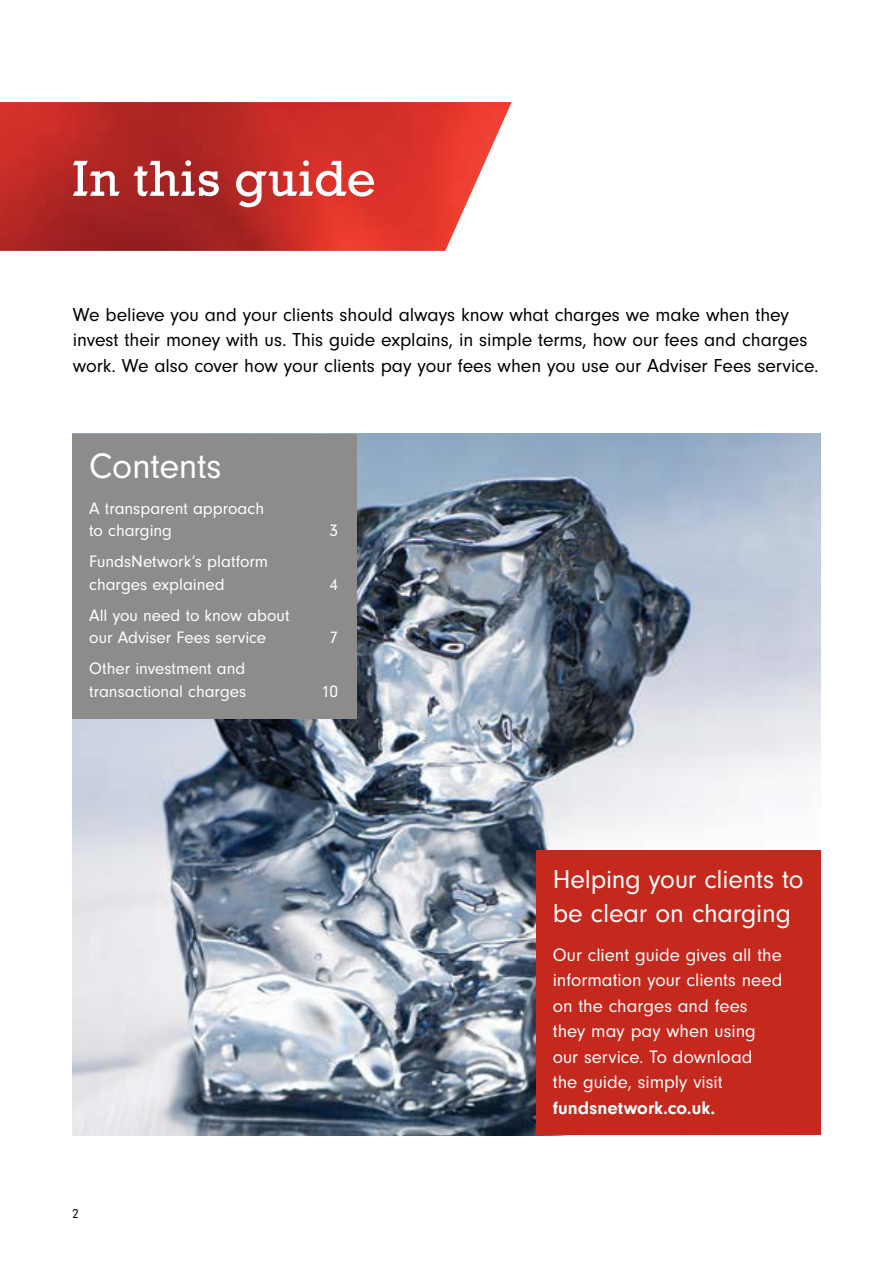
<style>
.page{position:relative;width:893px;height:1263px;background:#fff}
.page>*{position:absolute;margin:0;border:0;box-sizing:border-box;transform-origin:0 0}
.t1{font:51.45px "Rockwellfor Funds Network";letter-spacing:.02em;color:#fff}
.t2{font:36.75px "Neuzeit Gro";letter-spacing:-.01em;color:#fff}
.t3{font:27px/34.5px "Neuzeit Gro";letter-spacing:-.01em;color:#fff}
.t4{font:19.5px/25.5px "Neuzeit Gro";letter-spacing:-.005em;color:#000}
.t5{font:18.75px/25.5px "Neuzeit Gro";color:#fff}
.t6{font:700 18.75px "Neuzeit Gro";letter-spacing:.005em;color:#fff}
.t7{font:17.25px/22.5px "Neuzeit Gro";color:#fff}
.t8{font:13.5px "Neuzeit Gro";color:#000}
</style>
<div class="page">
<img style="left:72px;top:434px;width:749px;height:701px">
<img style="left:0;top:102px;width:512px;height:149px">
<div style="left:536px;top:850px;width:285px;height:285px;background:#c5281c"></div>
<div style="left:72px;top:434px;width:285px;height:285px;background:#8e8c8a"></div>
<h1 class="t1" style="left:72px;top:149px;width:305px">In this guide</h1>
<p class="t4" style="left:73px;top:302px;width:747px">We believe you and your clients should always know what charges we make when they invest their money with us. This guide explains, in simple terms, how our fees and charges work. We also cover how your clients pay your fees when you use our Adviser Fees service.</p>
<h2 class="t2" style="left:89px;top:446px;width:134px">Contents</h2>
<p class="t7" style="left:89px;top:497px;width:176px">A transparent approach to charging</p>
<p class="t7" style="left:89px;top:550px;width:180px">FundsNetwork’s platform charges explained</p>
<p class="t7" style="left:89px;top:604px;width:202px">All you need to know about our Adviser Fees service</p>
<p class="t7" style="left:89px;top:657px;width:158px">Other investment and transactional charges</p>
<p class="t7" style="left:329px;top:519px;width:10px">3</p>
<p class="t7" style="left:329px;top:573px;width:10px">4</p>
<p class="t7" style="left:329px;top:626px;width:10px">7</p>
<p class="t7" style="left:321px;top:680px;width:18px">10</p>
<p class="t8" style="left:72px;top:1206px;width:8px">2</p>
<h3 class="t3" style="left:553px;top:862px;width:252px">Helping your clients to be clear on charging</h3>
<p class="t5" style="left:553px;top:942px;width:231px">Our client guide gives all the information your clients need on the charges and fees they may pay when using our service. To download<br>the guide, simply visit</p>
<p class="t6" style="left:553px;top:1097px;width:164px">fundsnetwork.co.uk.</p>
</div>
